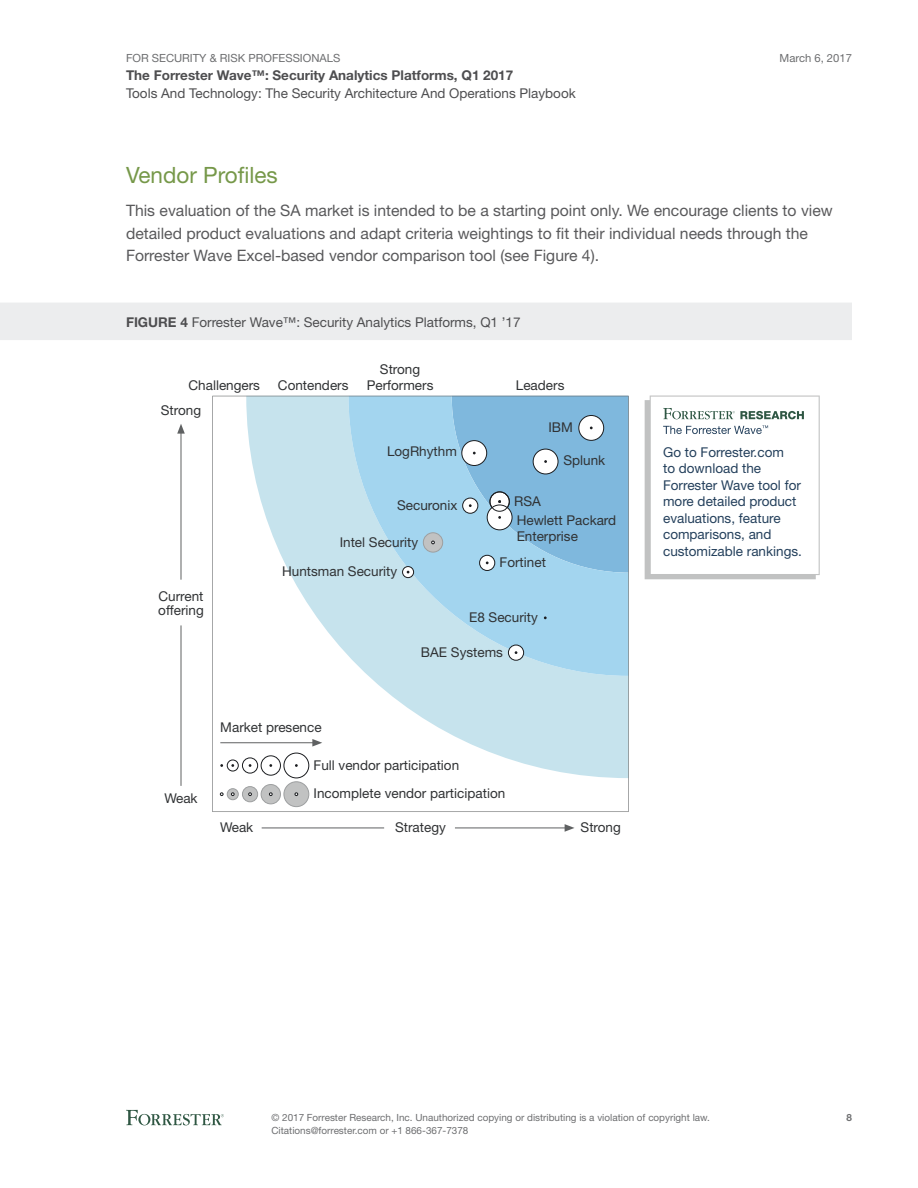
<style>
.page{position:relative;width:918px;height:1188px;background:#fff}
.page>*{position:absolute;margin:0;border:0;box-sizing:border-box;transform-origin:0 0}
.t1{font:22.5px "Helvetica Neue LT Std";color:#769849}
.t2{font:15.75px/22.5px "Helvetica Neue LT Std";color:#59595b}
.t3{font:13.5px/15.5px "Helvetica Neue LT Std";color:#303234}
.t4{font:13.5px/16.5px "Helvetica Neue LT Std";color:#24405c}
.t5{font:13.5px "Helvetica Neue LT Std";color:#4e4e50}
.t6{font:700 13.5px "Helvetica Neue LT Std";color:#4e4e50}
.t7{font:11.25px "Helvetica Neue LT Std";color:#6d6e70}
.t8{font:9.9px/12.8px "Helvetica Neue LT Std";color:#6d6e70}
.t9{font:700 9.9px "Helvetica Neue LT Std";color:#6d6e70}
.s1{font-weight:700}
</style>
<div class="page">
<svg style="left:126px;top:1110px;width:98px;height:15px"></svg>
<div style="left:0;top:303px;width:852px;height:37px;background:#ecedee"></div>
<svg style="left:212px;top:396px;width:417px;height:416px"></svg>
<hr style="left:262px;top:828px;width:122px;height:1px;background:#5f6162">
<hr style="left:455px;top:828px;width:112px;height:1px;background:#5f6162">
<svg style="left:565px;top:824px;width:10px;height:8px"></svg>
<hr style="left:181px;top:625px;width:1px;height:161px;background:#5f6162">
<hr style="left:181px;top:431px;width:1px;height:149px;background:#5f6162">
<svg style="left:177px;top:424px;width:8px;height:10px"></svg>
<div style="left:645px;top:400px;width:171px;height:179px;background:#c1c2c2"></div>
<svg style="left:650px;top:396px;width:170px;height:179px;background:#f8f9f9"></svg>
<hr style="left:220px;top:742px;width:95px;height:1px;background:#5f6162">
<svg style="left:312px;top:739px;width:10px;height:8px"></svg>
<svg style="left:227px;top:760px;width:11px;height:11px"></svg>
<div style="left:227px;top:760px;width:12px;height:11px;border:1px solid #1b1d20;border-radius:50%"></div>
<svg style="left:242px;top:758px;width:16px;height:15px"></svg>
<div style="left:242px;top:758px;width:16px;height:15px;border:1px solid #1b1d20;border-radius:50%"></div>
<div style="left:261px;top:756px;width:19px;height:19px;background:#fff;border-radius:50%"></div>
<div style="left:261px;top:756px;width:20px;height:19px;border:1px solid #1b1d20;border-radius:50%"></div>
<div style="left:284px;top:753px;width:25px;height:25px;background:#fff;border-radius:50%"></div>
<div style="left:284px;top:753px;width:25px;height:25px;border:1px solid #1b1d20;border-radius:50%"></div>
<svg style="left:227px;top:789px;width:11px;height:11px"></svg>
<div style="left:227px;top:788px;width:12px;height:12px;border:1px solid #9d9fa0;border-radius:50%"></div>
<div style="left:242px;top:787px;width:16px;height:15px;background:#c1c2c2;border-radius:50%"></div>
<div style="left:242px;top:786px;width:16px;height:16px;border:1px solid #9d9fa0;border-radius:50%"></div>
<svg style="left:248px;top:793px;width:4px;height:3px"></svg>
<div style="left:261px;top:785px;width:19px;height:19px;background:#c1c2c2;border-radius:50%"></div>
<div style="left:261px;top:784px;width:20px;height:20px;border:1px solid #9d9fa0;border-radius:50%"></div>
<div style="left:284px;top:782px;width:25px;height:25px;background:#c1c2c2;border-radius:50%"></div>
<div style="left:284px;top:781px;width:25px;height:26px;border:1px solid #9d9fa0;border-radius:50%"></div>
<svg style="left:403px;top:567px;width:11px;height:11px"></svg>
<div style="left:402px;top:566px;width:12px;height:12px;border:1px solid #1b1d20;border-radius:50%"></div>
<svg style="left:508px;top:645px;width:16px;height:15px"></svg>
<div style="left:508px;top:645px;width:16px;height:16px;border:1px solid #1b1d20;border-radius:50%"></div>
<svg style="left:452px;top:396px;width:177px;height:177px;background:#8dbfdf"></svg>
<div style="left:490px;top:492px;width:20px;height:20px;border:1px solid #1b1d20;border-radius:50%"></div>
<div style="left:423px;top:533px;width:20px;height:19px;background:#c1c2c2;border-radius:50%"></div>
<div style="left:423px;top:532px;width:20px;height:20px;border:1px solid #9d9fa0;border-radius:50%"></div>
<svg style="left:431px;top:541px;width:4px;height:3px"></svg>
<p class="t7" style="left:126px;top:51px;width:214px">For Security &amp; Risk Professionals</p>
<p class="t6" style="left:126px;top:67px;width:389px">The Forrester Wave™: Security Analytics Platforms, Q1 2017</p>
<p class="t5" style="left:126px;top:85px;width:451px">Tools And Technology: The Security Architecture And Operations Playbook</p>
<p class="t7" style="left:780px;top:51px;width:74px">March 6, 2017</p>
<h1 class="t1" style="left:126px;top:161px;width:153px">Vendor Profiles</h1>
<p class="t2" style="left:126px;top:199px;width:708px">This evaluation of the SA market is intended to be a starting point only. We encourage clients to view detailed product evaluations and adapt criteria weightings to fit their individual needs through the<br>Forrester Wave Excel-based vendor comparison tool (see Figure 4).</p>
<p class="t5" style="left:126px;top:314px;width:396px"><span class="s1">FIGURE 4</span> Forrester Wave™: Security Analytics Platforms, Q1 ’17</p>
<p class="t3" style="left:367px;top:362px;width:68px;text-align:center">Strong<br>Performers</p>
<p class="t3" style="left:189px;top:377px;width:73px">Challengers</p>
<p class="t3" style="left:278px;top:377px;width:72px">Contenders</p>
<p class="t3" style="left:516px;top:377px;width:50px">Leaders</p>
<p class="t3" style="left:161px;top:403px;width:42px">Strong</p>
<p class="t3" style="left:158px;top:589px;width:47px;line-height:13.8px">Current offering</p>
<p class="t3" style="left:387px;top:444px;width:71px">LogRhythm</p>
<p class="t3" style="left:548px;top:419px;width:26px">IBM</p>
<p class="t3" style="left:564px;top:453px;width:43px">Splunk</p>
<p class="t3" style="left:397px;top:497px;width:62px">Securonix</p>
<p class="t3" style="left:514px;top:494px;width:28px">RSA</p>
<p class="t3" style="left:340px;top:534px;width:80px">Intel Security</p>
<p class="t3" style="left:282px;top:564px;width:117px">Huntsman Security</p>
<p class="t3" style="left:517px;top:511px;width:101px;line-height:16.5px">Hewlett Packard<br>Enterprise</p>
<p class="t3" style="left:500px;top:555px;width:48px">Fortinet</p>
<p class="t3" style="left:469px;top:609px;width:70px">E8 Security</p>
<p class="t3" style="left:421px;top:644px;width:84px">BAE Systems</p>
<p class="t3" style="left:164px;top:790px;width:35px">Weak</p>
<p class="t3" style="left:220px;top:719px;width:103px">Market presence</p>
<p class="t3" style="left:314px;top:750px;width:193px;line-height:28.7px">Full vendor participation<br>Incomplete vendor participation</p>
<p class="t3" style="left:220px;top:819px;width:35px">Weak</p>
<p class="t3" style="left:395px;top:819px;width:52px">Strategy</p>
<p class="t3" style="left:581px;top:819px;width:42px">Strong</p>
<p class="t4" style="left:663px;top:443px;width:140px">Go to Forrester.com<br>to download the<br>Forrester Wave tool for more detailed product evaluations, feature comparisons, and customizable rankings.</p>
<p class="t8" style="left:272px;top:1111px;width:440px">© 2017 Forrester Research, I nc. Unauthorized copying or distributing is a violation of copyright law.<br>Citations@forrester.com or +1 866-367-7378</p>
<p class="t9" style="left:846px;top:1112px;width:7px">8</p>
</div>
